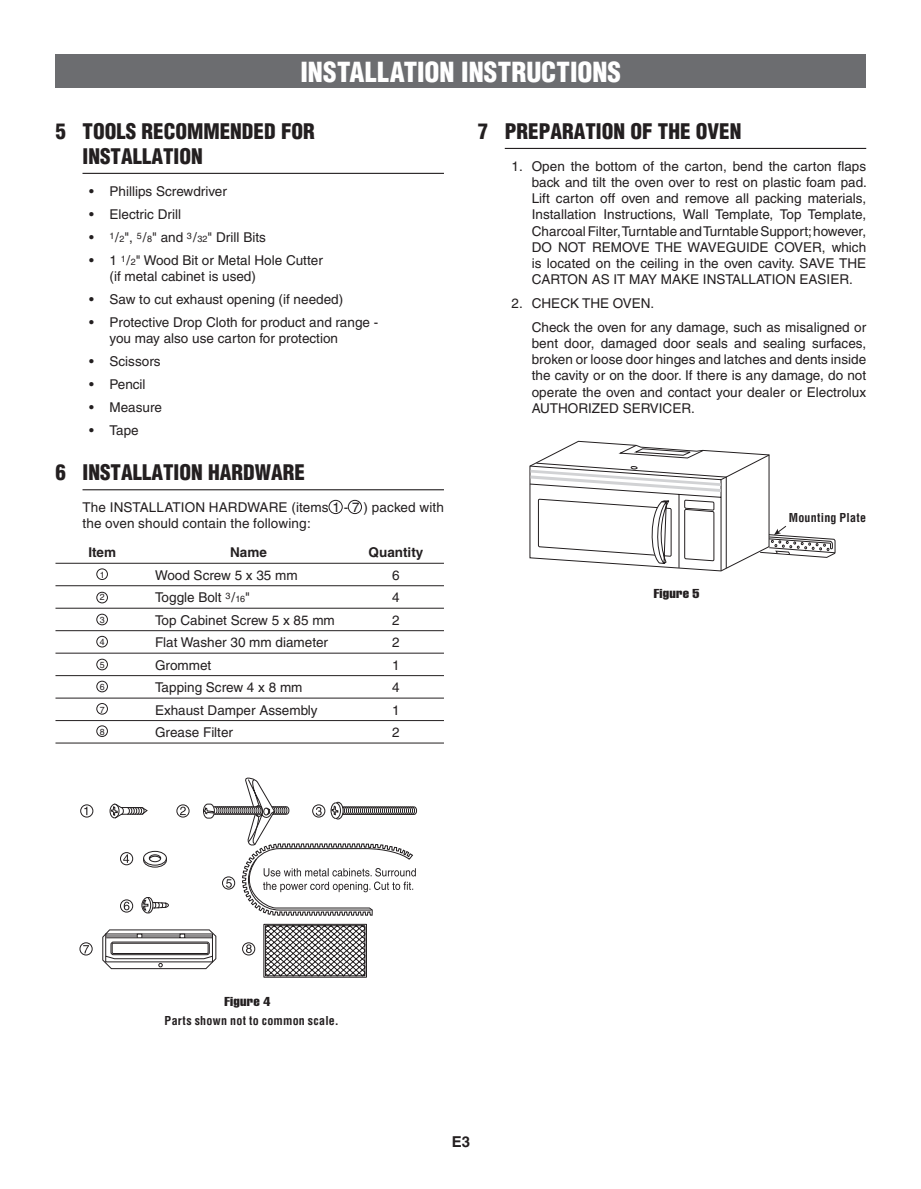
<style>
.page{position:relative;width:921px;height:1189px;background:#fff}
.page>*{position:absolute;margin:0;border:0;box-sizing:border-box;transform-origin:0 0}
.t1{font:900 condensed 27px "Helvetica";color:#fff}
.t2{font:900 condensed 21px/25.2px "Helvetica";color:#231f20}
.t3{font:700 15px "Helvetica";color:#231f20}
.t4{font:13.5px/16.2px "Helvetica";color:#231f20}
.t5{font:700 13.5px "Helvetica";color:#231f20}
.t6{font:extra-condensed 12.75px "Helvetica";letter-spacing:.02em;color:#231f20;scale:1.18 1}
.t7{font:700 condensed 12px "Helvetica";letter-spacing:.02em;color:#231f20}
.t8{font:8.85px "Helvetica";color:#231f20}
.s1{font-size:9px}
</style>
<div class="page">
<div style="left:55px;top:54px;width:810px;height:34px;background:#6c6d70"></div>
<hr style="left:82px;top:173px;width:362px;height:1px;background:#231f20">
<hr style="left:82px;top:489px;width:362px;height:1px;background:#231f20">
<hr style="left:55px;top:563px;width:389px;height:1px;background:#231f20">
<hr style="left:55px;top:585px;width:389px;height:1px;background:#231f20">
<hr style="left:55px;top:608px;width:389px;height:1px;background:#231f20">
<hr style="left:55px;top:630px;width:389px;height:1px;background:#231f20">
<hr style="left:55px;top:652px;width:389px;height:1px;background:#231f20">
<hr style="left:55px;top:675px;width:389px;height:1px;background:#231f20">
<hr style="left:55px;top:697px;width:389px;height:1px;background:#231f20">
<hr style="left:55px;top:720px;width:389px;height:1px;background:#231f20">
<hr style="left:55px;top:742px;width:293px;height:1px;background:#231f20">
<hr style="left:348px;top:742px;width:96px;height:1px;background:#231f20">
<svg style="left:84px;top:806px;width:3px;height:9px"></svg>
<div style="left:80px;top:804px;width:13px;height:13px;border:1px solid #231f20;border-radius:50%"></div>
<svg style="left:83px;top:945px;width:6px;height:8px"></svg>
<div style="left:80px;top:942px;width:12px;height:13px;border:1px solid #231f20;border-radius:50%"></div>
<svg style="left:109px;top:777px;width:308px;height:138px"></svg>
<div style="left:222px;top:876px;width:13px;height:13px;border:1px solid #231f20;border-radius:50%"></div>
<svg style="left:102px;top:929px;width:114px;height:40px"></svg>
<svg style="left:246px;top:944px;width:6px;height:9px"></svg>
<div style="left:242px;top:942px;width:13px;height:13px;border:1px solid #231f20;border-radius:50%"></div>
<div style="left:263px;top:924px;width:103px;height:53px;border:1px solid #231f20"></div>
<svg style="left:265px;top:925px;width:100px;height:51px"></svg>
<hr style="left:504px;top:148px;width:361px;height:1px;background:#231f20">
<svg style="left:529px;top:440px;width:306px;height:132px"></svg>
<svg style="left:96px;top:499px;width:266px;height:238px"></svg>
<h1 class="t1" style="left:300px;top:62px;width:322px">INSTALLATION INSTRUCTIONS</h1>
<h2 class="t2" style="left:82px;top:120px;width:234px;text-indent:-27px">5 TOOLS RECOMMENDED FOR<br>INSTALLATION</h2>
<p class="t4" style="left:89px;top:184px;width:139px">• Phillips Screwdriver</p>
<p class="t4" style="left:89px;top:207px;width:93px">• Electric Drill</p>
<p class="t4" style="left:89px;top:230px;width:178px">• <sup>1</sup>/<span class="s1">2</span>", <sup>5</sup>/<span class="s1">8</span>" and <sup>3</sup>/<span class="s1">32</span>" Drill Bits</p>
<p class="t4" style="left:109px;top:253px;width:215px;text-indent:-20px">• 1 <sup>1</sup>/<span class="s1">2</span>" Wood Bit or Metal Hole Cutter (if metal cabinet is used)</p>
<p class="t4" style="left:89px;top:292px;width:255px">• Saw to cut exhaust opening (if needed)</p>
<p class="t4" style="left:109px;top:315px;width:270px;text-indent:-20px">• Protective Drop Cloth for product and range - you may also use carton for protection</p>
<p class="t4" style="left:89px;top:354px;width:73px">• Scissors</p>
<p class="t4" style="left:89px;top:377px;width:58px">• Pencil</p>
<p class="t4" style="left:89px;top:400px;width:74px">• Measure</p>
<p class="t4" style="left:89px;top:423px;width:51px">• Tape</p>
<h2 class="t2" style="left:55px;top:462px;width:251px">6 INSTALLATION HARDWARE</h2>
<p class="t4" style="left:82px;top:500px;width:363px">The INSTALLATION HARDWARE (items 1 - 7 ) packed with the oven should contain the following:</p>
<p class="t5" style="left:88px;top:547px;width:29px">Item</p>
<p class="t5" style="left:230px;top:547px;width:38px">Name</p>
<p class="t5" style="left:368px;top:547px;width:56px">Quantity</p>
<p class="t8" style="left:100px;top:571px;width:6px">1</p>
<p class="t4" style="left:155px;top:568px;width:144px">Wood Screw 5 x 35 mm</p>
<p class="t4" style="left:392px;top:568px;width:9px">6</p>
<p class="t8" style="left:100px;top:594px;width:6px">2</p>
<p class="t4" style="left:155px;top:590px;width:96px">Toggle Bolt <sup>3</sup>/<span class="s1">16</span>"</p>
<p class="t4" style="left:392px;top:590px;width:9px">4</p>
<p class="t8" style="left:100px;top:616px;width:6px">3</p>
<p class="t4" style="left:155px;top:613px;width:181px">Top Cabinet Screw 5 x 85 mm</p>
<p class="t4" style="left:392px;top:613px;width:9px">2</p>
<p class="t8" style="left:100px;top:639px;width:6px">4</p>
<p class="t4" style="left:155px;top:635px;width:174px">Flat Washer 30 mm diameter</p>
<p class="t4" style="left:392px;top:635px;width:9px">2</p>
<p class="t8" style="left:100px;top:661px;width:6px">5</p>
<p class="t4" style="left:155px;top:658px;width:58px">Grommet</p>
<p class="t4" style="left:392px;top:658px;width:9px">1</p>
<p class="t8" style="left:100px;top:684px;width:6px">6</p>
<p class="t4" style="left:155px;top:680px;width:149px">Tapping Screw 4 x 8 mm</p>
<p class="t4" style="left:392px;top:680px;width:9px">4</p>
<p class="t8" style="left:100px;top:706px;width:6px">7</p>
<p class="t4" style="left:155px;top:703px;width:164px">Exhaust Damper Assembly</p>
<p class="t4" style="left:392px;top:703px;width:9px">1</p>
<p class="t8" style="left:100px;top:729px;width:6px">8</p>
<p class="t4" style="left:155px;top:725px;width:80px">Grease Filter</p>
<p class="t4" style="left:392px;top:725px;width:9px">2</p>
<h2 class="t2" style="left:477px;top:120px;width:265px">7 PREPARATION OF THE OVEN</h2>
<p class="t4" style="left:531px;top:159px;width:336px;text-align:justify;text-indent:-20px">1. Open the bottom of the carton, bend the carton flaps back and tilt the oven over to rest on plastic foam pad.<br>Lift carton off oven and remove all packing materials, Installation Instructions, Wall Template, Top Template, Charcoal Filter, Turntable and Turntable Support; however, DO NOT REMOVE THE WAVEGUIDE COVER, which is located on the ceiling in the oven cavity. SAVE THE CARTON AS IT MAY MAKE INSTALLATION EASIER.</p>
<p class="t4" style="left:531px;top:293px;width:336px;line-height:23.7px;text-indent:-20px">2. CHECK THE OVEN.<br>Check the oven for any damage, such as misaligned or</p>
<p class="t4" style="left:531px;top:336px;width:336px;text-align:justify">bent door, damaged door seals and sealing surfaces, broken or loose door hinges and latches and dents inside the cavity or on the door. If there is any damage, do not operate the oven and contact your dealer or Electrolux AUTHORIZED SERVICER.</p>
<p class="t6" style="left:653px;top:589px;width:40px">Figure 5</p>
<p class="t7" style="left:788px;top:513px;width:79px">Mounting Plate</p>
<p class="t6" style="left:224px;top:996px;width:40px">Figure 4</p>
<p class="t7" style="left:164px;top:1016px;width:176px">Parts shown not to common scale.</p>
<p class="t3" style="left:451px;top:1135px;width:20px">E3</p>
</div>
